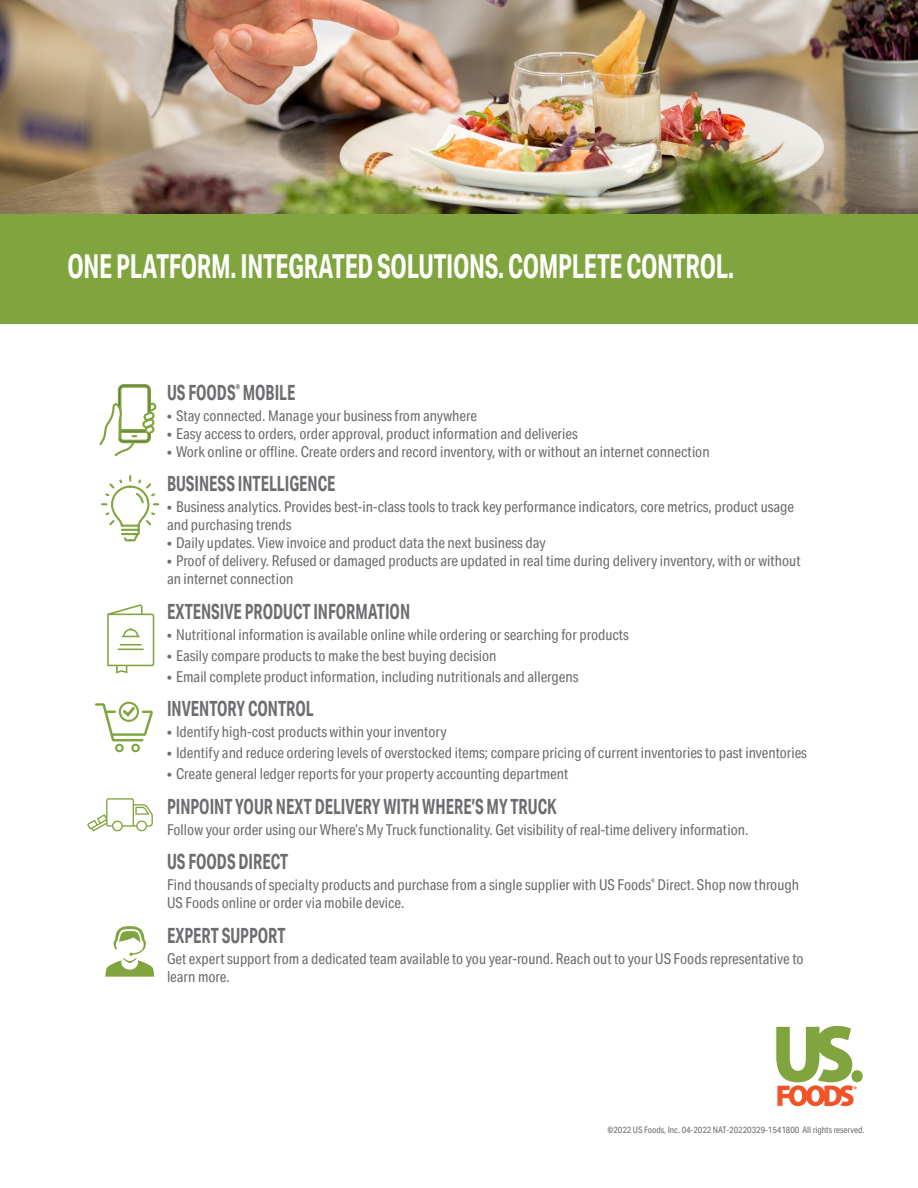
<style>
.page{position:relative;width:918px;height:1188px;background:#fff}
.page>*{position:absolute;margin:0;border:0;box-sizing:border-box;transform-origin:0 0}
.t1{font:700 33px "Aktiv Grotesk Cd";letter-spacing:-.01em;color:#fff;scale:.79 1}
.t2{font:700 21px "Aktiv Grotesk Cd";color:#6c6d70;scale:.79 1}
.t3{font:15px/18px "Aktiv Grotesk Cd";color:#6c6d70}
.t4{font:9px "Aktiv Grotesk Cd";color:#6c6d70}
</style>
<div class="page">
<img style="left:0;top:0;width:918px;height:215px">
<div style="left:0;top:215px;width:918px;height:109px;background:#81a53e"></div>
<div style="left:852px;top:1070px;width:11px;height:12px;background:#81a53e;border-radius:50%"></div>
<svg style="left:776px;top:1026px;width:81px;height:80px"></svg>
<svg style="left:107px;top:604px;width:47px;height:69px"></svg>
<svg style="left:95px;top:701px;width:58px;height:52px"></svg>
<svg style="left:87px;top:798px;width:66px;height:33px"></svg>
<svg style="left:99px;top:384px;width:58px;height:73px"></svg>
<svg style="left:105px;top:926px;width:49px;height:51px"></svg>
<svg style="left:101px;top:475px;width:59px;height:67px"></svg>
<p class="t1" style="left:68px;top:246px;width:845px">ONE PLATFORM. INTEGRATED SOLUTIONS. COMPLETE CONTROL.</p>
<p class="t2" style="left:167px;top:379px;width:164px">US FOODS<sup>®</sup> MOBILE</p>
<p class="t3" style="left:167px;top:406px;width:312px">• Stay connected. Manage your business from anywhere</p>
<p class="t3" style="left:167px;top:424px;width:412px">• Easy access to orders, order approval, product information and deliveries</p>
<p class="t3" style="left:167px;top:442px;width:544px">• Work online or offline. Create orders and record inventory, with or without an internet connection</p>
<p class="t2" style="left:167px;top:471px;width:215px">BUSINESS INTELLIGENCE</p>
<p class="t3" style="left:167px;top:498px;width:629px">• Business analytics. Provides best-in-class tools to track key performance indicators, core metrics, product usage and purchasing trends</p>
<p class="t3" style="left:167px;top:534px;width:380px">• Daily updates. View invoice and product data the next business day</p>
<p class="t3" style="left:167px;top:552px;width:635px">• Proof of delivery. Refused or damaged products are updated in real time during delivery inventory, with or without an internet connection</p>
<p class="t2" style="left:167px;top:598px;width:309px">EXTENSIVE PRODUCT INFORMATION</p>
<p class="t3" style="left:167px;top:625px;width:463px">• Nutritional information is available online while ordering or searching for products</p>
<p class="t3" style="left:167px;top:646px;width:331px">• Easily compare products to make the best buying decision</p>
<p class="t3" style="left:167px;top:667px;width:413px">• Email complete product information, including nutritionals and allergens</p>
<p class="t2" style="left:167px;top:696px;width:187px">INVENTORY CONTROL</p>
<p class="t3" style="left:167px;top:723px;width:281px">• Identify high-cost products within your inventory</p>
<p class="t3" style="left:167px;top:744px;width:641px">• Identify and reduce ordering levels of overstocked items; compare pricing of current inventories to past inventories</p>
<p class="t3" style="left:167px;top:765px;width:403px">• Create general ledger reports for your property accounting department</p>
<p class="t2" style="left:167px;top:793px;width:495px">PINPOINT YOUR NEXT DELIVERY WITH WHERE’S MY TRUCK</p>
<p class="t3" style="left:167px;top:820px;width:583px">Follow your order using our Where’s My Truck functionality. Get visibility of real-time delivery information.</p>
<p class="t2" style="left:167px;top:849px;width:155px">US FOODS DIRECT</p>
<p class="t3" style="left:167px;top:876px;width:634px">Find thousands of specialty products and purchase from a single supplier with US Foods<sup>®</sup> Direct. Shop now through<br>US Foods online or order via mobile device.</p>
<p class="t2" style="left:167px;top:922px;width:152px">EXPERT SUPPORT</p>
<p class="t3" style="left:167px;top:949px;width:638px">Get expert support from a dedicated team available to you year-round. Reach out to your US Foods representative to learn more.</p>
<p class="t4" style="left:607px;top:1124px;width:259px">©2022 US Foods, Inc. 04-2022 NAT-20220329-1541800 All rights reserved.</p>
</div>
